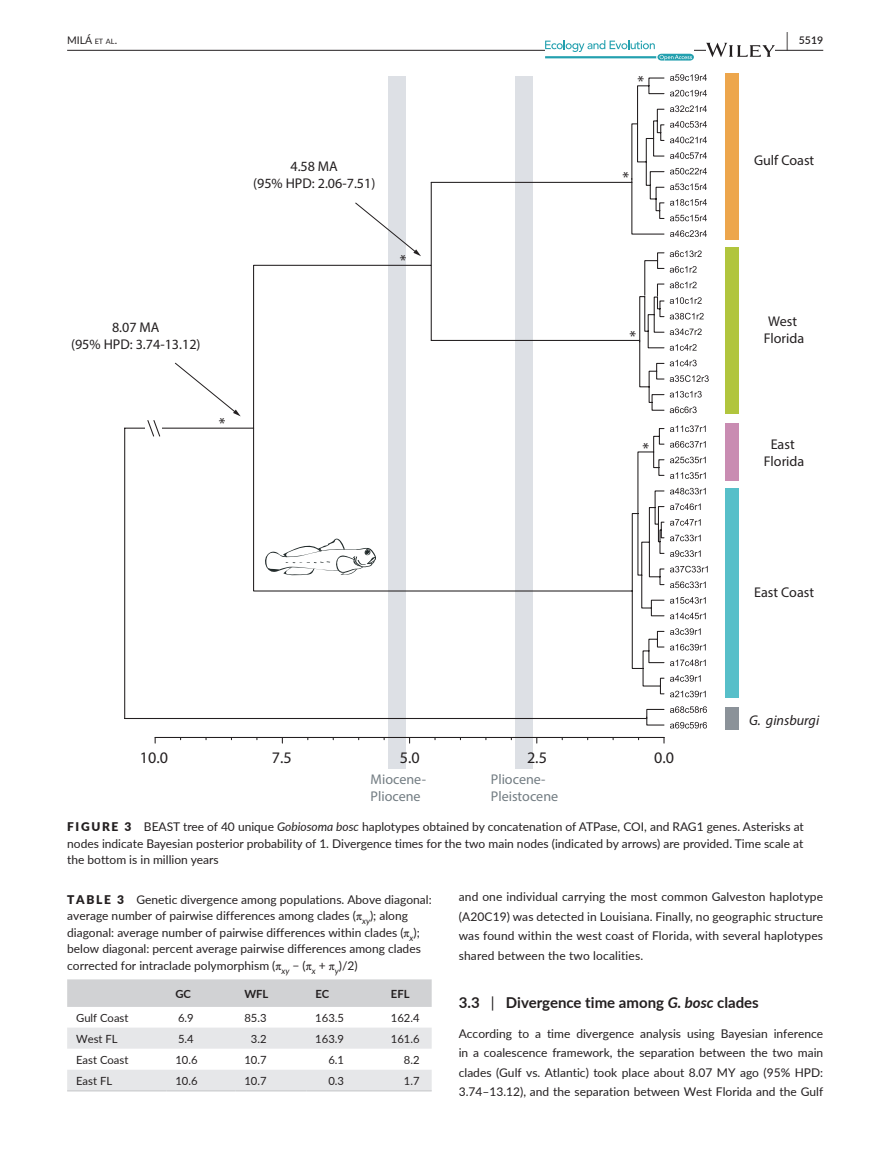
<style>
.page{position:relative;width:893px;height:1174px;background:#fff}
.page>*{position:absolute;margin:0;border:0;box-sizing:border-box;transform-origin:0 0}
.t1{font:600 19.5px "Lato";color:#231f20;scale:.48 1}
.t2{font:16.2px "Myriad Pro";color:#231f20}
.t3{font:700 15px "Lato";color:#231f20}
.t4{font:14.1px/17px "Myriad Pro";color:#231f20;text-align:center}
.t5{font:14.1px/17px "Myriad Pro";color:#727c82}
.t6{font:italic 14.1px "Myriad Pro";color:#231f20}
.t7{font:12px/19.5px "Lato";color:#231f20;text-align:justify}
.t8{font:11.25px "Lato";color:#231f20}
.t9{font:700 11.25px "Lato";color:#231f20}
.t10{font:10.5px "Lato";color:#231f20}
.t11{font:600 10.5px "Lato";color:#231f20}
.s1{font-size:7.35px}
.s2{font-weight:900}
.s3{font-style:italic}
.s4{font-family:"STIX"}
.s5{font-weight:400}
</style>
<div class="page">
<hr style="left:67px;top:50px;width:756px;height:1px;background:#231f20">
<svg style="left:545px;top:40px;width:149px;height:21px"></svg>
<svg style="left:706px;top:43px;width:69px;height:14px"></svg>
<div style="left:388px;top:76px;width:18px;height:692px;background:#dde0e5"></div>
<div style="left:515px;top:76px;width:18px;height:692px;background:#dde0e5"></div>
<svg style="left:124px;top:77px;width:541px;height:667px"></svg>
<svg style="left:670px;top:550px;width:31px;height:7px"></svg>
<svg style="left:670px;top:199px;width:37px;height:7px"></svg>
<svg style="left:670px;top:282px;width:27px;height:6px"></svg>
<svg style="left:670px;top:183px;width:37px;height:7px"></svg>
<svg style="left:670px;top:297px;width:32px;height:7px"></svg>
<svg style="left:670px;top:250px;width:32px;height:7px"></svg>
<svg style="left:670px;top:566px;width:38px;height:6px"></svg>
<svg style="left:670px;top:706px;width:37px;height:7px"></svg>
<svg style="left:670px;top:375px;width:39px;height:7px"></svg>
<svg style="left:670px;top:441px;width:36px;height:7px"></svg>
<svg style="left:670px;top:391px;width:32px;height:6px"></svg>
<svg style="left:670px;top:121px;width:37px;height:7px"></svg>
<svg style="left:670px;top:519px;width:31px;height:6px"></svg>
<svg style="left:670px;top:690px;width:36px;height:7px"></svg>
<svg style="left:670px;top:503px;width:31px;height:7px"></svg>
<svg style="left:670px;top:659px;width:36px;height:7px"></svg>
<svg style="left:670px;top:628px;width:31px;height:7px"></svg>
<svg style="left:670px;top:137px;width:37px;height:6px"></svg>
<svg style="left:670px;top:360px;width:27px;height:6px"></svg>
<svg style="left:670px;top:425px;width:36px;height:7px"></svg>
<svg style="left:670px;top:534px;width:31px;height:7px"></svg>
<svg style="left:670px;top:215px;width:37px;height:6px"></svg>
<svg style="left:670px;top:456px;width:36px;height:7px"></svg>
<svg style="left:670px;top:230px;width:37px;height:7px"></svg>
<svg style="left:670px;top:406px;width:27px;height:7px"></svg>
<svg style="left:670px;top:74px;width:37px;height:7px"></svg>
<svg style="left:670px;top:675px;width:31px;height:6px"></svg>
<svg style="left:670px;top:168px;width:37px;height:6px"></svg>
<svg style="left:670px;top:488px;width:36px;height:6px"></svg>
<svg style="left:670px;top:722px;width:37px;height:6px"></svg>
<svg style="left:670px;top:152px;width:37px;height:7px"></svg>
<svg style="left:670px;top:90px;width:37px;height:6px"></svg>
<svg style="left:670px;top:266px;width:27px;height:7px"></svg>
<svg style="left:670px;top:328px;width:32px;height:7px"></svg>
<svg style="left:670px;top:644px;width:36px;height:6px"></svg>
<svg style="left:670px;top:313px;width:34px;height:6px"></svg>
<svg style="left:670px;top:472px;width:36px;height:7px"></svg>
<svg style="left:670px;top:581px;width:36px;height:7px"></svg>
<svg style="left:670px;top:344px;width:27px;height:7px"></svg>
<svg style="left:670px;top:597px;width:36px;height:6px"></svg>
<svg style="left:670px;top:105px;width:37px;height:7px"></svg>
<svg style="left:670px;top:612px;width:36px;height:7px"></svg>
<div style="left:726px;top:247px;width:13px;height:167px;background:#b1c53d"></div>
<div style="left:726px;top:73px;width:13px;height:167px;background:#eda64c"></div>
<div style="left:726px;top:488px;width:13px;height:209px;background:#57bfc9"></div>
<div style="left:726px;top:707px;width:13px;height:22px;background:#8b9299"></div>
<svg style="left:174px;top:362px;width:67px;height:54px"></svg>
<svg style="left:354px;top:202px;width:67px;height:54px"></svg>
<div style="left:726px;top:423px;width:13px;height:58px;background:#c98cb2"></div>
<div style="left:146px;top:419px;width:16px;height:19px;background:#fff"></div>
<svg style="left:147px;top:420px;width:14px;height:17px"></svg>
<svg style="left:261px;top:537px;width:115px;height:39px"></svg>
<div style="left:67px;top:979px;width:365px;height:28px;background:#d1d2d4"></div>
<svg style="left:67px;top:1028px;width:365px;height:62px"></svg>
<hr style="left:67px;top:1090px;width:99px;height:1px;background:#d1d2d4">
<hr style="left:166px;top:1090px;width:69px;height:1px;background:#d1d2d4">
<hr style="left:235px;top:1090px;width:71px;height:1px;background:#d1d2d4">
<hr style="left:306px;top:1090px;width:76px;height:1px;background:#d1d2d4">
<hr style="left:382px;top:1090px;width:50px;height:1px;background:#d1d2d4">
<h1 class="t1" style="left:786px;top:26px;width:7px">|</h1>
<p class="t10" style="left:67px;top:33px;width:52px">MILÁ <span class="s1">et al</span>.</p>
<p class="t11" style="left:799px;top:33px;width:26px">5519</p>
<p class="t4" style="left:253px;top:157px;width:124px">4.58 MA<br>(95% HPD: 2.06-7.51)</p>
<h2 class="t2" style="left:400px;top:251px;width:8px">*</h2>
<h2 class="t2" style="left:638px;top:72px;width:8px">*</h2>
<h2 class="t2" style="left:622px;top:168px;width:8px">*</h2>
<p class="t4" style="left:754px;top:152px;width:62px">Gulf Coast</p>
<p class="t4" style="left:71px;top:318px;width:131px">8.07 MA<br>(95% HPD: 3.74-13.12)</p>
<p class="t4" style="left:764px;top:313px;width:42px">West<br>Florida</p>
<h2 class="t2" style="left:629px;top:327px;width:8px">*</h2>
<h2 class="t2" style="left:219px;top:413px;width:8px">*</h2>
<h2 class="t2" style="left:643px;top:439px;width:8px">*</h2>
<h2 class="t2" style="left:140px;top:747px;width:30px">10.0</h2>
<h2 class="t2" style="left:272px;top:747px;width:21px">7.5</h2>
<h2 class="t2" style="left:400px;top:747px;width:21px">5.0</h2>
<h2 class="t2" style="left:527px;top:747px;width:21px">2.5</h2>
<h2 class="t2" style="left:654px;top:747px;width:21px">0.0</h2>
<p class="t5" style="left:371px;top:770px;width:57px">Miocene-<br>Pliocene</p>
<p class="t5" style="left:491px;top:770px;width:69px">Pliocene-<br>Pleistocene</p>
<p class="t4" style="left:764px;top:435px;width:42px">East<br>Florida</p>
<p class="t4" style="left:754px;top:583px;width:61px">East Coast</p>
<p class="t6" style="left:749px;top:712px;width:72px">G. ginsburgi</p>
<p class="t7" style="left:67px;top:818px;width:738px;line-height:16.5px"><span class="s2">FIGURE 3</span> BEAST tree of 40 unique <span class="s3">Gobiosoma bosc</span> haplotypes obtained by concatenation of ATPase, COI, and RAG1 genes. Asterisks at nodes indicate Bayesian posterior probability of 1. Divergence times for the two main nodes (indicated by arrows) are provided. Time scale at the bottom is in million years</p>
<p class="t7" style="left:67px;top:890px;width:366px;line-height:16.5px;text-align:left"><span class="s2">TABLE 3</span> Genetic divergence among populations. Above diagonal: average number of pairwise differences among clades (<span class="s4">π</span><sub>xy</sub>); along diagonal: average number of pairwise differences within clades (<span class="s4">π</span><sub>x</sub>); below diagonal: percent average pairwise differences among clades corrected for intraclade polymorphism (<span class="s4">π</span><sub>xy</sub> − (<span class="s4">π</span><sub>x</sub> + <span class="s4">π</span><sub>y</sub>)/2)</p>
<p class="t9" style="left:175px;top:985px;width:17px">GC</p>
<p class="t9" style="left:244px;top:985px;width:26px">WFL</p>
<p class="t9" style="left:315px;top:985px;width:15px">EC</p>
<p class="t9" style="left:391px;top:985px;width:20px">EFL</p>
<p class="t8" style="left:76px;top:1009px;width:54px">Gulf Coast</p>
<p class="t8" style="left:178px;top:1009px;width:17px">6.9</p>
<p class="t8" style="left:244px;top:1009px;width:24px">85.3</p>
<p class="t8" style="left:315px;top:1009px;width:30px">163.5</p>
<p class="t8" style="left:391px;top:1009px;width:30px">162.4</p>
<p class="t8" style="left:76px;top:1030px;width:43px">West FL</p>
<p class="t8" style="left:178px;top:1030px;width:17px">5.4</p>
<p class="t8" style="left:251px;top:1030px;width:17px">3.2</p>
<p class="t8" style="left:315px;top:1030px;width:30px">163.9</p>
<p class="t8" style="left:391px;top:1030px;width:30px">161.6</p>
<p class="t8" style="left:76px;top:1051px;width:54px">East Coast</p>
<p class="t8" style="left:175px;top:1051px;width:24px">10.6</p>
<p class="t8" style="left:244px;top:1051px;width:24px">10.7</p>
<p class="t8" style="left:328px;top:1051px;width:17px">6.1</p>
<p class="t8" style="left:404px;top:1051px;width:17px">8.2</p>
<p class="t8" style="left:76px;top:1072px;width:37px">East FL</p>
<p class="t8" style="left:175px;top:1072px;width:24px">10.6</p>
<p class="t8" style="left:244px;top:1072px;width:24px">10.7</p>
<p class="t8" style="left:328px;top:1072px;width:17px">0.3</p>
<p class="t8" style="left:404px;top:1072px;width:17px">1.7</p>
<p class="t7" style="left:459px;top:886px;width:366px">and one individual carrying the most common Galveston haplotype (A20C19) was detected in Louisiana. Finally, no geographic structure was found within the west coast of Florida, with several haplotypes shared between the two localities.</p>
<p class="t3" style="left:459px;top:992px;width:302px">3.3 <span class="s5">|</span> Divergence time among <span class="s3">G. bosc</span> clades</p>
<p class="t7" style="left:459px;top:1023px;width:366px">According to a time divergence analysis using Bayesian inference in a coalescence framework, the separation between the two main clades (Gulf vs. Atlantic) took place about 8.07 MY ago (95% HPD:<br>3.74–13.12), and the separation between West Florida and the Gulf</p>
</div>
